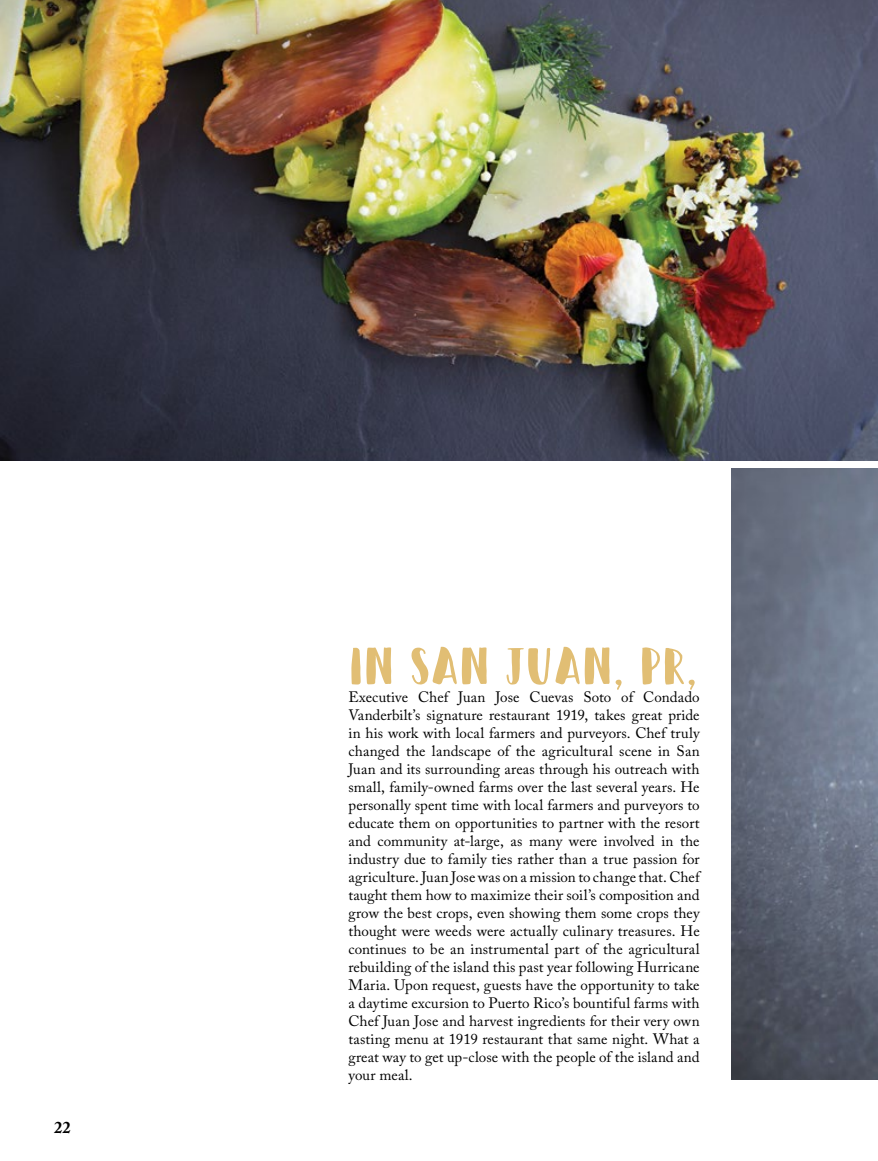
<style>
.page{position:relative;width:878px;height:1161px;background:#fff}
.page>*{position:absolute;margin:0;border:0;box-sizing:border-box;transform-origin:0 0}
.t1{font:54.6px "Happy Camper Regular";color:#e1be74;scale:1.05 1}
.t2{font:700 16.5px "Adobe Caslon Pro";color:#000}
.t3{font:15px/18px "Adobe Caslon Pro";letter-spacing:.005em;color:#000;text-align:justify}
</style>
<div class="page">
<img style="left:0;top:0;width:878px;height:460px">
<img style="left:731px;top:468px;width:147px;height:612px">
<p class="t2" style="left:54px;top:1117px;width:18px">22</p>
<h1 class="t1" style="left:348px;top:638px;width:334px">IN SAN JUAN, PR,</h1>
<p class="t3" style="left:348px;top:688px;width:353px">Executive Chef Juan Jose Cuevas Soto of Condado Vanderbilt’s signature restaurant 1919, takes great pride in his work with local farmers and purveyors. Chef truly changed the landscape of the agricultural scene in San Juan and its surrounding areas through his outreach with small, family-owned farms over the last several years. He personally spent time with local farmers and purveyors to educate them on opportunities to partner with the resort and community at-large, as many were involved in the industry due to family ties rather than a true passion for agriculture. Juan Jose was on a mission to change that. Chef taught them how to maximize their soil’s composition and grow the best crops, even showing them some crops they thought were weeds were actually culinary treasures. He continues to be an instrumental part of the agricultural rebuilding of the island this past year following Hurricane Maria. Upon request, guests have the opportunity to take a daytime excursion to Puerto Rico’s bountiful farms with Chef Juan Jose and harvest ingredients for their very own tasting menu at 1919 restaurant that same night. What a great way to get up-close with the people of the island and your meal.</p>
</div>
